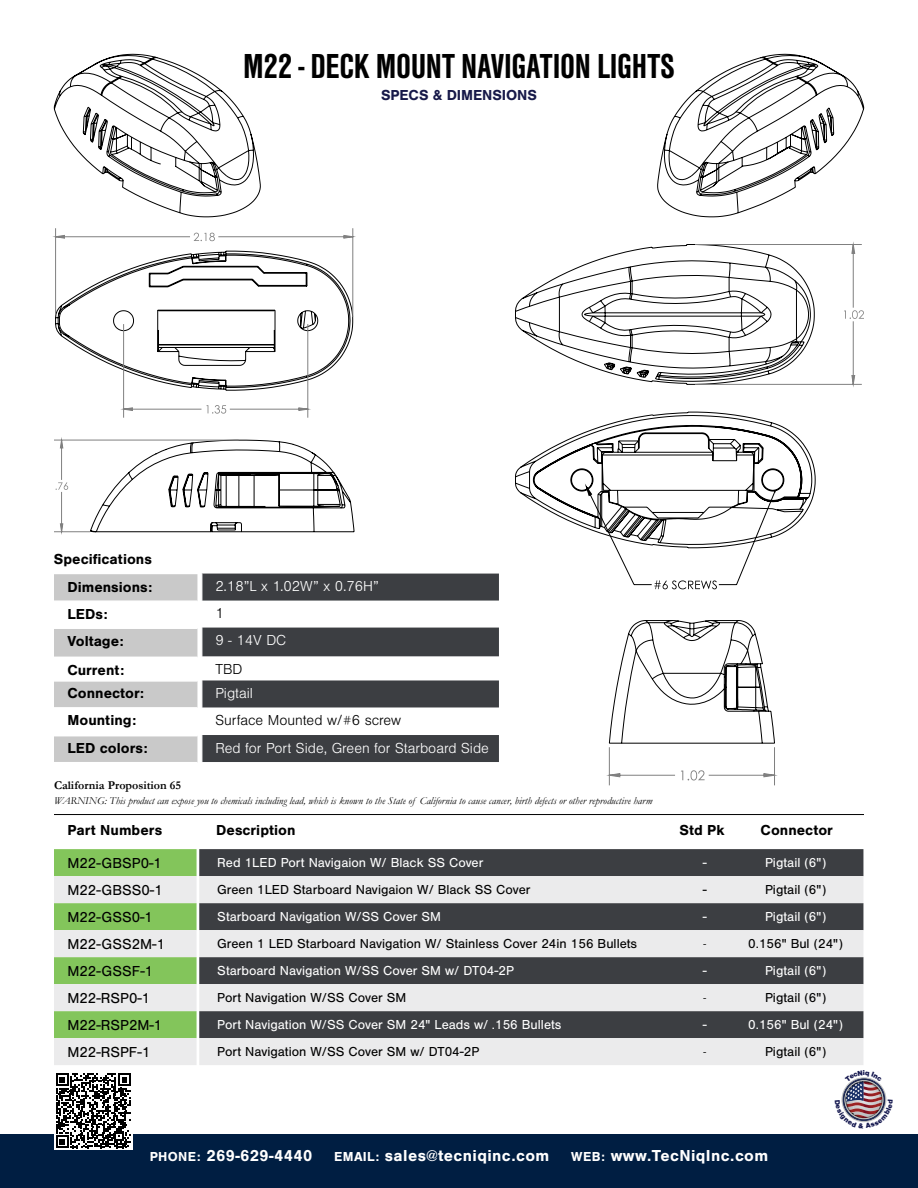
<style>
.page{position:relative;width:918px;height:1188px;background:#fff}
.page>*{position:absolute;margin:0;border:0;box-sizing:border-box;transform-origin:0 0}
.t1{font:700 36px "Nimbus San Con";letter-spacing:-.01em;color:#000}
.t2{font:700 16.5px "Nimbus San";letter-spacing:.025em;color:#fff}
.t3{font:700 15px/27px "Nimbus San";color:#000}
.t4{font:15px/27px "Nimbus San";color:#000}
.t5{font:300 15px "Nimbus San";color:#fff}
.t6{font:300 15px "Nimbus San";color:#000}
.t7{font:700 15px "Nimbus San";letter-spacing:-.005em;color:#171949}
.t8{font:13.5px "Nimbus San";color:#000}
.t9{font:13.5px "Nimbus San";color:#fff}
.t10{font:700 12px "Garamond";color:#000}
.t11{font:italic 10.5px "Garamond";letter-spacing:.005em;color:#000}
.t12{font:9px "Nimbus San";color:#000}
.s1{font-size:13.5px}
</style>
<div class="page">
<div style="left:0;top:1134px;width:918px;height:54px;background:#001e42"></div>
<hr style="left:54px;top:814px;width:810px;height:1px;background:#000">
<div style="left:199px;top:849px;width:664px;height:27px;background:#3c3e42"></div>
<svg style="left:199px;top:876px;width:664px;height:189px;background:#a0a1a3"></svg>
<svg style="left:54px;top:849px;width:143px;height:216px;background:#b7d8a4"></svg>
<div style="left:54px;top:1071px;width:79px;height:79px;background:#fff"></div>
<svg style="left:56px;top:1073px;width:75px;height:75px"></svg>
<svg style="left:515px;top:244px;width:349px;height:141px"></svg>
<svg style="left:515px;top:411px;width:301px;height:178px"></svg>
<svg style="left:54px;top:440px;width:301px;height:93px"></svg>
<svg style="left:55px;top:228px;width:298px;height:190px"></svg>
<svg style="left:344px;top:235px;width:9px;height:3px"></svg>
<svg style="left:56px;top:235px;width:8px;height:3px"></svg>
<svg style="left:299px;top:408px;width:9px;height:2px"></svg>
<svg style="left:124px;top:408px;width:8px;height:2px"></svg>
<svg style="left:608px;top:620px;width:167px;height:166px"></svg>
<svg style="left:54px;top:54px;width:207px;height:163px"></svg>
<svg style="left:202px;top:574px;width:297px;height:188px;fill:#3c3e42"></svg>
<svg style="left:54px;top:574px;width:144px;height:188px"></svg>
<svg style="left:657px;top:54px;width:207px;height:163px"></svg>
<svg style="left:841px;top:1077px;width:46px;height:45px"></svg>
<h1 class="t1" style="left:243px;top:46px;width:433px">M22 - DECK MOUNT NAVIGATION LIGHTS</h1>
<p class="t7" style="left:381px;top:86px;width:157px">SPECS &amp; DIMENSIONS</p>
<p class="t3" style="left:54px;top:546px;width:99px">Specifications</p>
<p class="t3" style="left:68px;top:573px;width:86px">Dimensions:<br>LEDs:<br>Voltage:</p>
<p class="t3" style="left:68px;top:658px;width:78px;line-height:23.5px">Current:<br>Connector:</p>
<p class="t3" style="left:68px;top:707px;width:82px;line-height:27.8px">Mounting:<br>LED colors:</p>
<p class="t5" style="left:215px;top:578px;width:165px">2.18”L x 1.02W” x 0.76H”</p>
<p class="t6" style="left:215px;top:605px;width:10px">1</p>
<p class="t5" style="left:215px;top:632px;width:72px">9 - 14V DC</p>
<p class="t6" style="left:215px;top:661px;width:29px">TBD</p>
<p class="t5" style="left:215px;top:685px;width:39px">Pigtail</p>
<p class="t6" style="left:215px;top:712px;width:187px">Surface Mounted w/#6 screw</p>
<p class="t5" style="left:215px;top:740px;width:275px">Red for Port Side, Green for Starboard Side</p>
<p class="t10" style="left:54px;top:777px;width:129px">California Proposition 65</p>
<p class="t11" style="left:54px;top:793px;width:600px">WARNING: This product can expose you to chemicals including lead, which is known to the State of California to cause cancer, birth defects or other reproductive harm</p>
<p class="t3" style="left:68px;top:817px;width:96px">Part Numbers</p>
<p class="t3" style="left:216px;top:817px;width:81px">Description</p>
<p class="t3" style="left:680px;top:817px;width:47px">Std Pk</p>
<p class="t3" style="left:761px;top:817px;width:74px">Connector</p>
<p class="t9" style="left:217px;top:855px;width:268px">Red 1LED Port Navigaion W/ Black SS Cover</p>
<p class="t9" style="left:703px;top:855px;width:5px">-</p>
<p class="t9" style="left:765px;top:855px;width:63px">Pigtail (6")</p>
<p class="t8" style="left:217px;top:882px;width:315px">Green 1LED Starboard Navigaion W/ Black SS Cover</p>
<p class="t8" style="left:703px;top:882px;width:5px">-</p>
<p class="t8" style="left:765px;top:882px;width:63px">Pigtail (6")</p>
<p class="t9" style="left:217px;top:909px;width:225px">Starboard Navigation W/SS Cover SM</p>
<p class="t9" style="left:703px;top:909px;width:5px">-</p>
<p class="t9" style="left:765px;top:909px;width:63px">Pigtail (6")</p>
<p class="t8" style="left:217px;top:936px;width:421px">Green 1 LED Starboard Navigation W/ Stainless Cover 24in 156 Bullets</p>
<p class="t12" style="left:704px;top:939px;width:4px">-</p>
<p class="t8" style="left:748px;top:936px;width:96px">0.156" Bul (24")</p>
<p class="t9" style="left:217px;top:963px;width:298px">Starboard Navigation W/SS Cover SM w/ DT04-2P</p>
<p class="t9" style="left:703px;top:963px;width:5px">-</p>
<p class="t9" style="left:765px;top:963px;width:63px">Pigtail (6")</p>
<p class="t8" style="left:217px;top:990px;width:191px">Port Navigation W/SS Cover SM</p>
<p class="t12" style="left:704px;top:993px;width:4px">-</p>
<p class="t8" style="left:765px;top:990px;width:63px">Pigtail (6")</p>
<p class="t9" style="left:217px;top:1017px;width:346px">Port Navigation W/SS Cover SM 24" Leads w/ .156 Bullets</p>
<p class="t9" style="left:703px;top:1017px;width:5px">-</p>
<p class="t9" style="left:748px;top:1017px;width:96px">0.156" Bul (24")</p>
<p class="t8" style="left:217px;top:1044px;width:264px">Port Navigation W/SS Cover SM w/ DT04-2P</p>
<p class="t12" style="left:704px;top:1047px;width:4px">-</p>
<p class="t8" style="left:765px;top:1044px;width:63px">Pigtail (6")</p>
<p class="t4" style="left:68px;top:850px;width:99px">M22-GBSP0-1<br>M22-GBSS0-1<br>M22-GSS0-1<br>M22-GSS2M-1<br>M22-GSSF-1<br>M22-RSP0-1<br>M22-RSP2M-1<br>M22-RSPF-1</p>
<p class="t2" style="left:150px;top:1146px;width:164px"><span class="s1">PHONE:</span> 269-629-4440</p>
<p class="t2" style="left:334px;top:1146px;width:217px"><span class="s1">EMAIL:</span> sales@tecniqinc.com</p>
<p class="t2" style="left:571px;top:1146px;width:199px"><span class="s1">WEB:</span> www.TecNiqInc.com</p>
</div>
